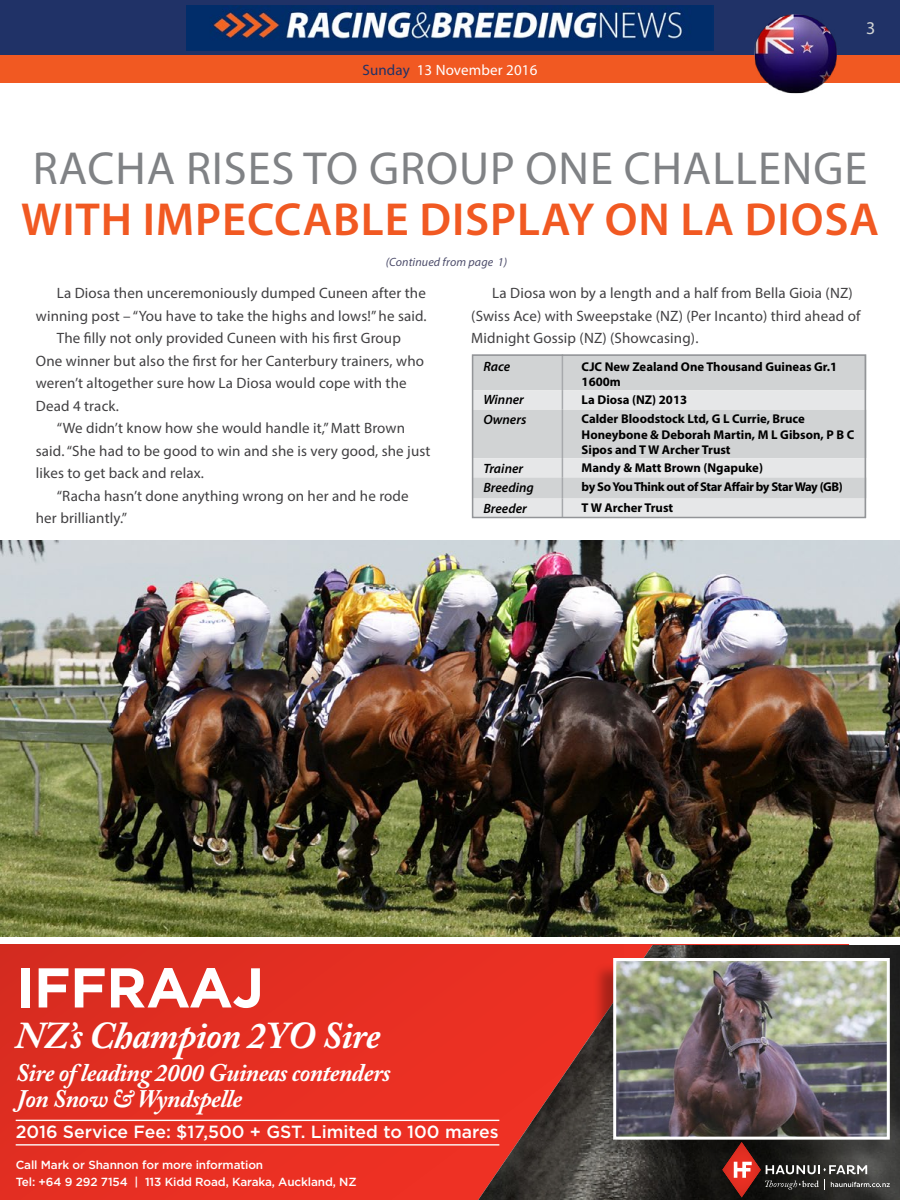
<style>
.page{position:relative;width:900px;height:1200px;background:#fff}
.page>*{position:absolute;margin:0;border:0;box-sizing:border-box;transform-origin:0 0}
.t1{font:700 55.95px "Gotham";letter-spacing:-.01em;color:#fff}
.t2{font:600 46.5px "Myriad Pro";letter-spacing:.02em;color:#f15922}
.t3{font:46.5px "Myriad Pro";letter-spacing:.02em;color:#808285}
.t4{font:italic 700 37.8px "Adobe Caslon Pro";letter-spacing:-.02em;color:#fff}
.t5{font:italic 700 25.2px/26.1px "Adobe Caslon Pro";letter-spacing:-.02em;color:#fff}
.t6{font:18px "Myriad Pro";color:#d1d4d4}
.t7{font:500 17.55px "Gotham";color:#fff}
.t8{font:15px/22.5px "Myriad Pro";letter-spacing:.01em;color:#414042}
.t9{font:15px "Myriad Pro";letter-spacing:.01em;color:#fff}
.t10{font:italic 600 13.5px "Myriad Pro";color:#000}
.t11{font:700 12.75px/15.3px "Myriad Pro";color:#000}
.t12{font:700 12.75px "Myriad Pro";letter-spacing:-.03em;color:#000}
.t13{font:italic 12px "Myriad Pro";letter-spacing:.01em;color:#4d4d6b}
.t14{font:500 11.7px/17px "Gotham";letter-spacing:-.01em;color:#fff}
.s1{color:#203267}
</style>
<div class="page">
<div style="left:0;top:0;width:900px;height:64px;background:#203267"></div>
<div style="left:0;top:56px;width:900px;height:27px;background:#f15922"></div>
<img style="left:187px;top:5px;width:526px;height:46px">
<div style="left:475px;top:354px;width:392px;height:36px;background:#d1d3d4"></div>
<svg style="left:475px;top:390px;width:392px;height:128px;background:#dadcdd"></svg>
<hr style="left:562px;top:354px;width:1px;height:36px;background:#a7a9ac">
<svg style="left:562px;top:390px;width:1px;height:19px"></svg>
<hr style="left:562px;top:409px;width:1px;height:49px;background:#a7a9ac">
<svg style="left:562px;top:458px;width:1px;height:57px"></svg>
<div style="left:472px;top:354px;width:394px;height:164px;border:2px solid #939598"></div>
<img style="left:752px;top:14px;width:88px;height:80px">
<svg style="left:0;top:945px;width:478px;height:255px;background:#e42e22"></svg>
<img style="left:478px;top:945px;width:422px;height:255px">
<hr style="left:16px;top:1120px;width:483px;height:1px;background:#fff">
<hr style="left:16px;top:1144px;width:483px;height:2px;background:#fff">
<div style="left:592px;top:962px;width:297px;height:202px;background:#000;opacity:.3"></div>
<img style="left:617px;top:962px;width:269px;height:174px">
<div style="left:613px;top:958px;width:277px;height:182px;border:3px solid #fff"></div>
<svg style="left:722px;top:1142px;width:168px;height:55px;background:#4b3936"></svg>
<img style="left:0;top:541px;width:900px;height:395px">
<p class="t9" style="left:362px;top:61px;width:177px"><span class="s1">Sunday</span> 13 November 2016</p>
<p class="t6" style="left:866px;top:17px;width:11px">3</p>
<h2 class="t3" style="left:33px;top:139px;width:836px">RACHA RISES TO GROUP ONE CHALLENGE</h2>
<h2 class="t2" style="left:21px;top:190px;width:859px">WITH IMPECCABLE DISPLAY ON LA DIOSA</h2>
<p class="t13" style="left:386px;top:254px;width:123px">(Continued from page 1)</p>
<p class="t8" style="left:57px;top:282px;width:371px">La Diosa then unceremoniously dumped Cuneen after the</p>
<p class="t8" style="left:36px;top:304px;width:392px">winning post – “You have to take the highs and lows!” he said.</p>
<p class="t8" style="left:57px;top:327px;width:346px">The filly not only provided Cuneen with his first Group</p>
<p class="t8" style="left:36px;top:349px;width:390px">One winner but also the first for her Canterbury trainers, who</p>
<p class="t8" style="left:36px;top:372px;width:372px">weren’t altogether sure how La Diosa would cope with the</p>
<p class="t8" style="left:36px;top:394px;width:85px">Dead 4 track.</p>
<p class="t8" style="left:57px;top:417px;width:350px">“We didn’t know how she would handle it,” Matt Brown</p>
<p class="t8" style="left:36px;top:439px;width:396px">said. “She had to be good to win and she is very good, she just</p>
<p class="t8" style="left:36px;top:462px;width:170px">likes to get back and relax.</p>
<p class="t8" style="left:57px;top:484px;width:353px">“Racha hasn’t done anything wrong on her and he rode</p>
<p class="t8" style="left:36px;top:507px;width:93px">her brilliantly.”</p>
<p class="t8" style="left:471px;top:282px;width:391px;text-indent:21px">La Diosa won by a length and a half from Bella Gioia (NZ) (Swiss Ace) with Sweepstake (NZ) (Per Incanto) third ahead of<br>Midnight Gossip (NZ) (Showcasing).</p>
<p class="t10" style="left:483px;top:358px;width:28px">Race</p>
<p class="t11" style="left:582px;top:358px;width:257px">CJC New Zealand One Thousand Guineas Gr.1<br>1600m</p>
<p class="t10" style="left:483px;top:391px;width:42px">Winner</p>
<p class="t11" style="left:582px;top:392px;width:107px">La Diosa (NZ) 2013</p>
<p class="t10" style="left:483px;top:411px;width:45px">Owners</p>
<p class="t11" style="left:582px;top:411px;width:274px">Calder Bloodstock Ltd, G L Currie, Bruce<br>Honeybone &amp; Deborah Martin, M L Gibson, P B C<br>Sipos and T W Archer Trust</p>
<p class="t10" style="left:483px;top:459px;width:41px">Trainer</p>
<p class="t11" style="left:582px;top:460px;width:183px">Mandy &amp; Matt Brown (Ngapuke)</p>
<p class="t10" style="left:483px;top:479px;width:52px">Breeding</p>
<p class="t12" style="left:582px;top:479px;width:263px">by So You Think out of Star Affair by Star Way (GB)</p>
<p class="t10" style="left:483px;top:500px;width:45px">Breeder</p>
<p class="t11" style="left:582px;top:500px;width:93px">T W Archer Trust</p>
<h1 class="t1" style="left:16px;top:951px;width:250px">IFFRAAJ</h1>
<h3 class="t4" style="left:16px;top:1013px;width:366px">NZ’s Champion 2YO Sire</h3>
<h3 class="t5" style="left:16px;top:1059px;width:376px">Sire of leading 2000 Guineas contenders<br>Jon Snow &amp; Wyndspelle</h3>
<p class="t7" style="left:16px;top:1121px;width:484px">2016 Service Fee: $17,500 + GST. Limited to 100 mares</p>
<p class="t14" style="left:16px;top:1156px;width:342px">Call Mark or Shannon for more information<br>Tel: +64 9 292 7154 | 113 Kidd Road, Karaka, Auckland, NZ</p>
</div>
